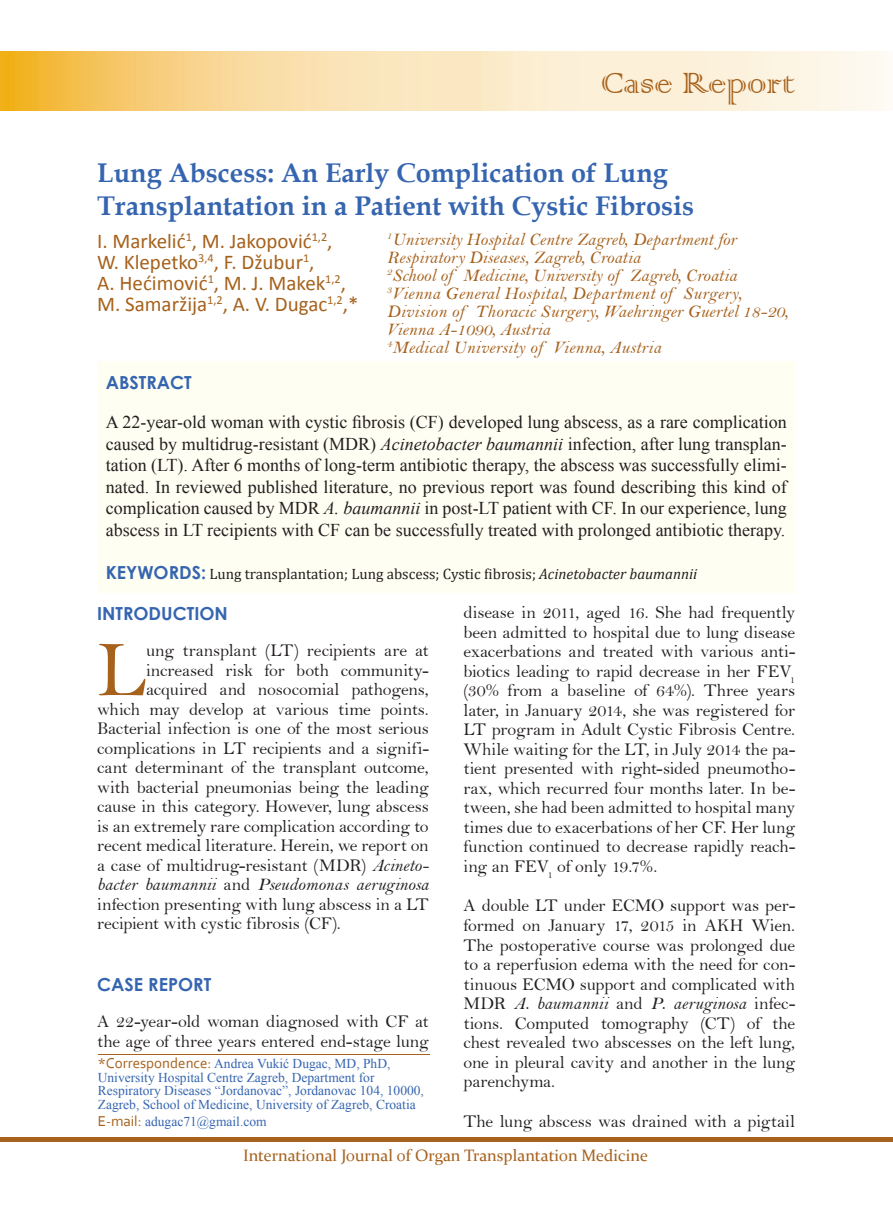
<style>
.page{position:relative;width:893px;height:1212px;background:#fff}
.page>*{position:absolute;margin:0;border:0;box-sizing:border-box;transform-origin:0 0}
.Body_first_Para{font:79.65px "Bell";color:#a6611c}
.Type_of_Article{font:39px "Colonna";color:#a6611c}
.t1{font:700 27px/32.4px "Book Antiqua";color:#3665b0}
.Authors{font:21px/21px "Calibri";color:#a6611c}
.Body{font:18px/19.5px "Bell";letter-spacing:-.01em;color:#231f20;text-align:justify}
.Body_first_Para-2{font:18px "Bell";letter-spacing:-.01em;color:#231f20}
.Non_structured_Abstr{font:18px/21.6px "Times New Roman";color:#231f20;text-align:justify}
.Affiliation{font:18px/18px "Bell MT Italic";color:#a6611c}
.Body_first_Para-3{font:18px "Bell MT Italic";color:#231f20}
.Heading{font:700 18px "Century Gothic";color:#3665b0}
.t2{font:16.5px "Constantia";color:#a6611c}
.Key_word{font:15px "Cambria";color:#231f20}
.Corespondence{font:13.5px/13.5px "Times New Roman";color:#3665b0}
.s1{font-style:italic}
.s2{font-family:"Century Gothic";font-weight:700;font-size:18px;color:#3665b0}
.s3{font-family:"Bell MT Italic"}
.s4{font-family:"Bell"}
.s5{font-family:"Corbel";font-size:15px;color:#a6611c}
</style>
<div class="page">
<div style="left:0;top:1137px;width:893px;height:5px;background:#a6611c"></div>
<img style="left:0;top:52px;width:883px;height:59px">
<div style="left:97px;top:362px;width:698px;height:231px;background:#fffef2"></div>
<hr style="left:98px;top:1054px;width:331px;height:1px;background:#a6611c">
<p class="Type_of_Article" style="left:601px;top:57px;width:196px">Case Report</p>
<p class="t1" style="left:97px;top:157px;width:598px">Lung Abscess: An Early Complication of Lung<br>Transplantation in a Patient with Cystic Fibrosis</p>
<p class="Authors" style="left:97px;top:231px;width:263px">I. Markelić<sup>1</sup>, M. Jakopović<sup>1,2</sup>,<br>W. Klepetko<sup>3,4</sup>, F. Džubur<sup>1</sup>,<br>A. Hećimović<sup>1</sup>, M. J. Makek<sup>1,2</sup>,<br>M. Samaržija<sup>1,2</sup>, A. V. Dugac<sup>1,2</sup>,*</p>
<p class="Affiliation" style="left:387px;top:230px;width:403px"><sup>1</sup>University Hospital Centre Zagreb, Department for Respiratory Diseases, Zagreb, Croatia<br><sup>2</sup>School of Medicine, University of Zagreb, Croatia <sup>3</sup>Vienna General Hospital, Department of Surgery, Division of Thoracic Surgery, Waehringer Guertel 18-20, Vienna A-1090, Austria<br><sup>4</sup>Medical University of Vienna, Austria</p>
<p class="Heading" style="left:106px;top:369px;width:88px">ABSTRACT</p>
<p class="Non_structured_Abstr" style="left:106px;top:411px;width:682px">A 22-year-old woman with cystic fibrosis (CF) developed lung abscess, as a rare complication caused by multidrug-resistant (MDR) <span class="s1">Acinetobacter baumannii</span> infection, after lung transplan&shy;tation (LT). After 6 months of long-term antibiotic therapy, the abscess was successfully elimi&shy;nated. In reviewed published literature, no previous report was found describing this kind of complication caused by MDR <span class="s1">A. baumannii</span> in post-LT patient with CF. In our experience, lung abscess in LT recipients with CF can be successfully treated with prolonged antibiotic therapy.</p>
<p class="Key_word" style="left:106px;top:565px;width:593px"><span class="s2">KEYWORDS:</span> Lung transplantation; Lung abscess; Cystic fibrosis; <span class="s1">Acinetobacter baumannii</span></p>
<p class="Heading" style="left:97px;top:599px;width:132px">INTRODUCTION</p>
<p class="Body_first_Para" style="left:97px;top:622px;width:50px">L</p>
<p class="Body_first_Para-2" style="left:146px;top:639px;width:284px">ung transplant (LT) recipients are at</p>
<p class="Body_first_Para-2" style="left:146px;top:659px;width:284px">increased risk for both community-</p>
<p class="Body_first_Para-2" style="left:146px;top:678px;width:284px">acquired and nosocomial pathogens,</p>
<p class="Body_first_Para-2" style="left:97px;top:698px;width:333px">which may develop at various time points.</p>
<p class="Body_first_Para-2" style="left:97px;top:717px;width:333px">Bacterial infection is one of the most serious</p>
<p class="Body_first_Para-2" style="left:97px;top:737px;width:333px">complications in LT recipients and a signifi-</p>
<p class="Body_first_Para-2" style="left:97px;top:756px;width:333px">cant determinant of the transplant outcome,</p>
<p class="Body_first_Para-2" style="left:97px;top:776px;width:333px">with bacterial pneumonias being the leading</p>
<p class="Body_first_Para-2" style="left:97px;top:795px;width:333px">cause in this category. However, lung abscess</p>
<p class="Body_first_Para-2" style="left:97px;top:815px;width:333px">is an extremely rare complication according to</p>
<p class="Body_first_Para-2" style="left:97px;top:834px;width:333px">recent medical literature. Herein, we report on</p>
<p class="Body_first_Para-2" style="left:97px;top:854px;width:333px">a case of multidrug-resistant (MDR) <span class="s3">Acineto-</span></p>
<p class="Body_first_Para-3" style="left:97px;top:873px;width:333px">bacter baumannii <span class="s4">and</span> Pseudomonas aeruginosa</p>
<p class="Body_first_Para-2" style="left:97px;top:893px;width:333px">infection presenting with lung abscess in a LT</p>
<p class="Body_first_Para-2" style="left:97px;top:912px;width:245px">recipient with cystic fibrosis (CF).</p>
<p class="Heading" style="left:97px;top:970px;width:116px">CASE REPORT</p>
<p class="Body" style="left:97px;top:1012px;width:333px">A 22-year-old woman diagnosed with CF at the age of three years entered end-stage lung</p>
<p class="Corespondence" style="left:98px;top:1056px;width:328px"><span class="s5">*Correspondence:</span> Andrea Vukić Dugac, MD, PhD, University Hospital Centre Zagreb, Department for Respiratory Diseases “Jordanovac”, Jordanovac 104, 10000, Zagreb, School of Medicine, University of Zagreb, Croatia</p>
<p class="Corespondence" style="left:98px;top:1115px;width:170px"><span class="s5">E-mail:</span> adugac71@gmail.com</p>
<p class="Body" style="left:463px;top:602px;width:333px">disease in 2011, aged 16. She had frequently been admitted to hospital due to lung disease exacerbations and treated with various anti&shy;biotics leading to rapid decrease in her FEV<sub>1 </sub>(30% from a baseline of 64%). Three years later, in January 2014, she was registered for LT program in Adult Cystic Fibrosis Centre.<br>While waiting for the LT, in July 2014 the pa&shy;tient presented with right-sided pneumotho&shy;rax, which recurred four months later. In be&shy;tween, she had been admitted to hospital many times due to exacerbations of her CF. Her lung function continued to decrease rapidly reach&shy;ing an FEV<sub>1</sub> of only 19.7%.</p>
<p class="Body" style="left:463px;top:896px;width:333px">A double LT under ECMO support was per&shy;formed on January 17, 2015 in AKH Wien.<br>The postoperative course was prolonged due to a reperfusion edema with the need for con&shy;tinuous ECMO support and complicated with MDR <span class="s3">A. baumannii</span> and <span class="s3">P. aeruginosa</span> infec&shy;tions. Computed tomography (CT) of the chest revealed two abscesses on the left lung, one in pleural cavity and another in the lung parenchyma.</p>
<p class="Body" style="left:463px;top:1111px;width:333px">The lung abscess was drained with a pigtail</p>
<p class="t2" style="left:243px;top:1144px;width:406px">International Journal of Organ Transplantation Medicine</p>
</div>
